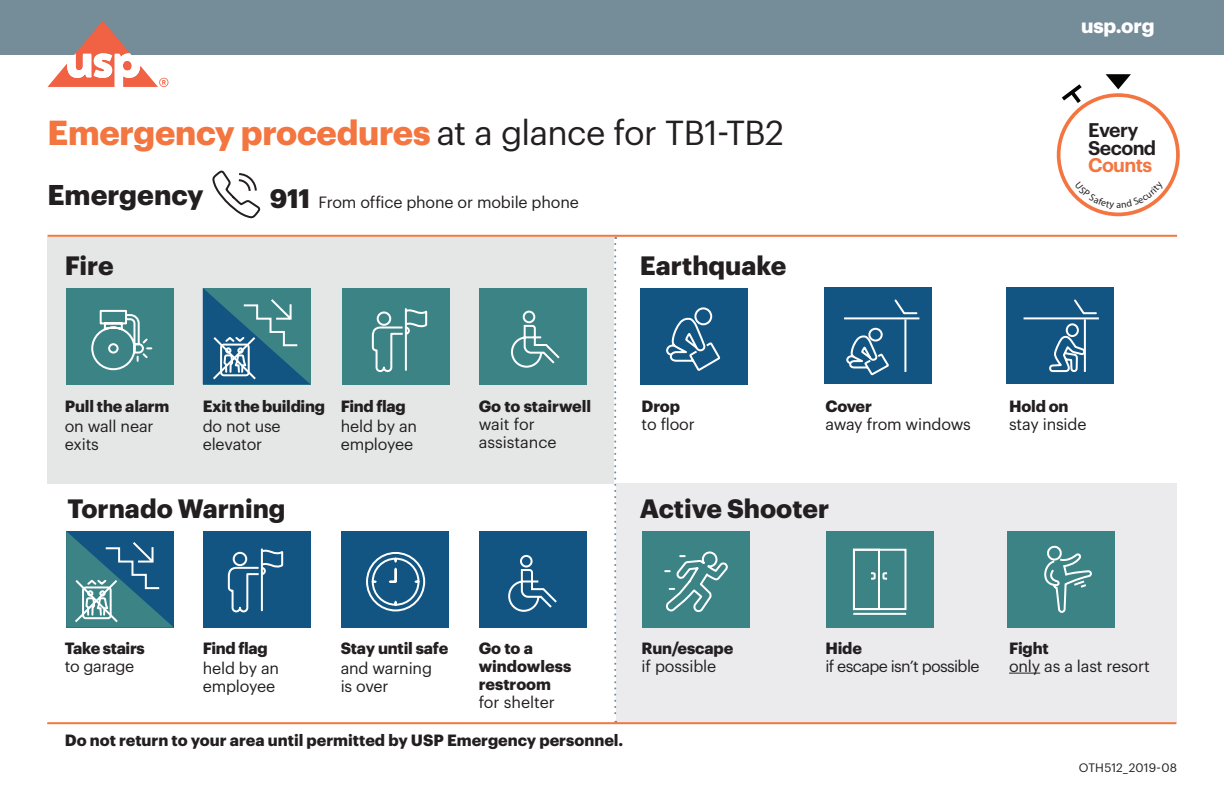
<style>
.page{position:relative;width:1224px;height:792px;background:#fff}
.page>*{position:absolute;margin:0;border:0;box-sizing:border-box;transform-origin:0 0}
.Headline{font:700 34px "Graphik";letter-spacing:-.01em;color:#f37540}
.Sub-Head_1{font:700 28px "Graphik";color:#231f20}
.Bullet_List{font:700 26.2px "Graphik";color:#231f20}
.Sub-Head_1-2{font:700 26px "Graphik";color:#231f20}
.Sub-Head_1-3{font:700 20px "Graphik";letter-spacing:-.01em;color:#fff}
.t1{font:600 19.4px/17.2px "Graphik";letter-spacing:-.025em;color:#231f20}
.Bullet_List-2{font:16px/18px "Graphik";letter-spacing:-.01em;color:#231f20}
.Bullet_List-3{font:700 16px/18px "Graphik";letter-spacing:-.005em;color:#231f20}
.Body_Copy_p1{font:700 16px "Graphik";letter-spacing:-.01em;color:#231f20}
.Body_Copy_p1-2{font:16px "Graphik";letter-spacing:-.01em;color:#231f20}
.Body_Copy_p1-3{font:16px "Graphik";letter-spacing:-.04em;color:#231f20}
.Body_Copy{font:12px "Graphik";letter-spacing:.01em;color:#231f20}
.s1{font-weight:400;color:#231f20}
.s2{color:#f37540}
.s3{font-weight:700}
.s4{font-weight:400}
</style>
<div class="page">
<div style="left:0;top:0;width:1224px;height:54px;background:#758c99"></div>
<div style="left:824px;top:287px;width:108px;height:96px;background:#125582"></div>
<div style="left:1006px;top:287px;width:108px;height:96px;background:#125582"></div>
<div style="left:48px;top:237px;width:566px;height:246px;background:#e5e7e7"></div>
<div style="left:616px;top:483px;width:560px;height:240px;background:#ebebed"></div>
<svg style="left:614px;top:237px;width:2px;height:485px"></svg>
<div style="left:66px;top:288px;width:108px;height:96px;background:#3c8386"></div>
<div style="left:640px;top:288px;width:108px;height:96px;background:#125582"></div>
<div style="left:642px;top:531px;width:108px;height:97px;background:#3c8386"></div>
<div style="left:203px;top:531px;width:108px;height:97px;background:#125582"></div>
<div style="left:826px;top:531px;width:108px;height:97px;background:#3c8386"></div>
<div style="left:342px;top:288px;width:108px;height:96px;background:#3c8386"></div>
<div style="left:479px;top:288px;width:107px;height:96px;background:#3c8386"></div>
<div style="left:341px;top:531px;width:107px;height:97px;background:#125582"></div>
<div style="left:479px;top:531px;width:107px;height:97px;background:#125582"></div>
<div style="left:1007px;top:531px;width:107px;height:97px;background:#3c8386"></div>
<hr style="left:1009px;top:673px;width:31px;height:1px;background:#231f20">
<hr style="left:47px;top:722px;width:1129px;height:2px;background:#f37540">
<hr style="left:48px;top:235px;width:1129px;height:2px;background:#f37540">
<div style="left:853px;top:549px;width:54px;height:61px;border:2px solid #fff"></div>
<div style="left:853px;top:549px;width:27px;height:61px;border:2px solid #fff"></div>
<svg style="left:871px;top:571px;width:17px;height:10px"></svg>
<hr style="left:853px;top:613px;width:53px;height:2px;background:#fff">
<svg style="left:664px;top:551px;width:64px;height:62px"></svg>
<svg style="left:48px;top:21px;width:120px;height:66px"></svg>
<svg style="left:212px;top:171px;width:49px;height:48px"></svg>
<svg style="left:666px;top:307px;width:55px;height:64px"></svg>
<svg style="left:91px;top:309px;width:62px;height:62px"></svg>
<svg style="left:203px;top:288px;width:108px;height:97px;background:#3b7a8f"></svg>
<svg style="left:66px;top:531px;width:108px;height:97px;background:#39788e"></svg>
<svg style="left:511px;top:324px;width:49px;height:44px"></svg>
<svg style="left:508px;top:569px;width:49px;height:43px"></svg>
<svg style="left:371px;top:308px;width:57px;height:65px"></svg>
<hr style="left:405px;top:309px;width:2px;height:61px;background:#fff">
<svg style="left:227px;top:549px;width:57px;height:64px"></svg>
<hr style="left:261px;top:549px;width:2px;height:61px;background:#fff">
<svg style="left:366px;top:551px;width:60px;height:61px"></svg>
<svg style="left:846px;top:327px;width:43px;height:49px"></svg>
<hr style="left:844px;top:317px;width:75px;height:2px;background:#fff">
<hr style="left:904px;top:319px;width:2px;height:53px;background:#fff">
<svg style="left:894px;top:299px;width:22px;height:16px"></svg>
<svg style="left:1044px;top:545px;width:48px;height:68px"></svg>
<hr style="left:1024px;top:317px;width:75px;height:2px;background:#fff">
<hr style="left:1084px;top:319px;width:2px;height:53px;background:#fff">
<svg style="left:1074px;top:299px;width:22px;height:16px"></svg>
<svg style="left:1049px;top:322px;width:37px;height:51px"></svg>
<div style="left:1057px;top:93px;width:123px;height:123px;border:4px solid #f37540;border-radius:50%"></div>
<svg style="left:1106px;top:74px;width:25px;height:15px"></svg>
<svg style="left:1062px;top:84px;width:24px;height:23px"></svg>
<div style="left:523px;top:311px;width:12px;height:12px;border:2px solid #fff;border-radius:50%"></div>
<div style="left:520px;top:555px;width:13px;height:13px;border:2px solid #fff;border-radius:50%"></div>
<svg style="left:1075px;top:189px;width:90px;height:21px"></svg>
<p class="Headline" style="left:48px;top:106px;width:738px">Emergency procedures <span class="s1">at a glance for TB1-TB2</span></p>
<p class="Sub-Head_1" style="left:48px;top:173px;width:158px">Emergency</p>
<p class="Bullet_List" style="left:270px;top:178px;width:42px">911</p>
<p class="Bullet_List-2" style="left:319px;top:191px;width:262px">From office phone or mobile phone</p>
<p class="Sub-Head_1-2" style="left:65px;top:246px;width:51px">Fire</p>
<p class="Sub-Head_1-2" style="left:640px;top:246px;width:148px">Earthquake</p>
<p class="Sub-Head_1-3" style="left:1081px;top:10px;width:75px">usp.org</p>
<p class="t1" style="left:1088px;top:120px;width:70px">Every<br>Second<br><span class="s2">Counts</span></p>
<p class="Bullet_List-3" style="left:65px;top:396px;width:106px">Pull the alarm</p>
<p class="Bullet_List-2" style="left:65px;top:416px;width:90px">on wall near exits</p>
<p class="Bullet_List-3" style="left:203px;top:396px;width:124px">Exit the building</p>
<p class="Bullet_List-2" style="left:203px;top:416px;width:79px">do not use elevator</p>
<p class="Bullet_List-3" style="left:341px;top:396px;width:66px">Find flag</p>
<p class="Bullet_List-2" style="left:341px;top:416px;width:78px">held by an employee</p>
<p class="Sub-Head_1-2" style="left:67px;top:488px;width:220px">Tornado Warning</p>
<p class="Bullet_List-2" style="left:479px;top:396px;width:114px"><span class="s3">Go to stairwell </span>wait for assistance</p>
<p class="Body_Copy_p1" style="left:642px;top:394px;width:40px">Drop</p>
<p class="Bullet_List-2" style="left:642px;top:414px;width:55px">to floor</p>
<p class="Body_Copy_p1" style="left:825px;top:394px;width:48px">Cover</p>
<p class="Bullet_List-2" style="left:825px;top:414px;width:147px">away from windows</p>
<p class="Sub-Head_1-2" style="left:640px;top:488px;width:191px">Active Shooter</p>
<p class="Body_Copy_p1" style="left:1009px;top:394px;width:61px">Hold on</p>
<p class="Bullet_List-2" style="left:1009px;top:414px;width:79px">stay inside</p>
<p class="Bullet_List-3" style="left:65px;top:637px;width:81px">Take stairs <span class="s4">to garage</span></p>
<p class="Bullet_List-3" style="left:203px;top:637px;width:66px">Find flag</p>
<p class="Bullet_List-2" style="left:203px;top:657px;width:78px">held by an employee</p>
<p class="Bullet_List-3" style="left:341px;top:637px;width:109px">Stay until safe</p>
<p class="Bullet_List-2" style="left:341px;top:657px;width:93px">and warning is over</p>
<p class="Bullet_List-3" style="left:479px;top:637px;width:94px">Go to a windowless restroom <span class="s4">for shelter</span></p>
<p class="Body_Copy_p1" style="left:642px;top:635px;width:93px">Run/escape</p>
<p class="Body_Copy_p1-2" style="left:642px;top:654px;width:76px">if possible</p>
<p class="Bullet_List-3" style="left:65px;top:730px;width:560px">Do not return to your area until permitted by USP Emergency personnel.</p>
<p class="Body_Copy_p1" style="left:825px;top:635px;width:38px">Hide</p>
<p class="Body_Copy_p1-3" style="left:825px;top:654px;width:156px">if escape isn’t possible</p>
<p class="Body_Copy_p1" style="left:1009px;top:635px;width:41px">Fight</p>
<p class="Body_Copy_p1-2" style="left:1009px;top:654px;width:142px">only as a last resort</p>
<p class="Body_Copy" style="left:1079px;top:759px;width:100px">OTH512_2019-08</p>
</div>
